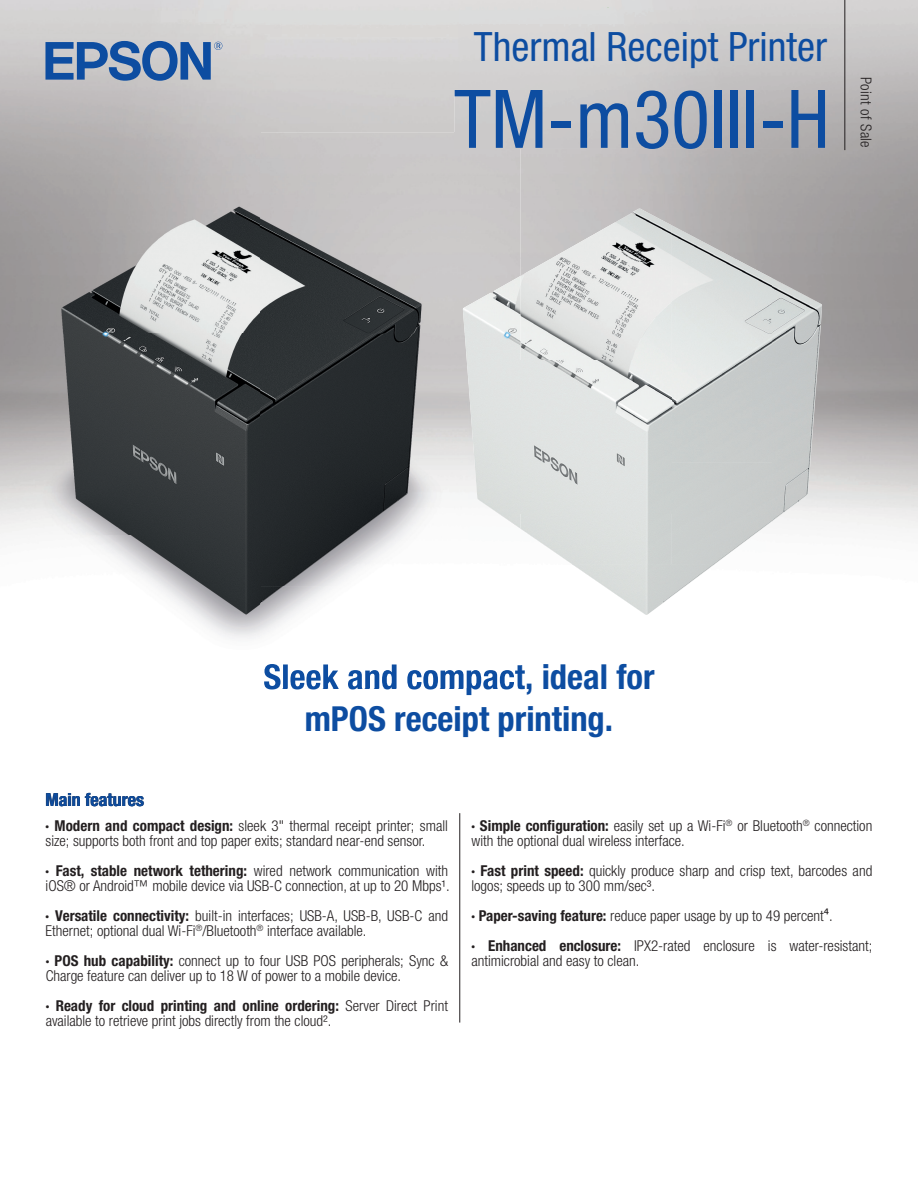
<style>
.page{position:relative;width:918px;height:1188px;background:#fff}
.page>*{position:absolute;margin:0;border:0;box-sizing:border-box;transform-origin:0 0}
.t1{font:condensed 81px "Helvetica Neue LT Std";color:#0d4da1}
.t2{font:condensed 40.5px "Helvetica Neue LT Std";color:#0d4da1}
.t3{font:700 condensed 34.5px/41.4px "Helvetica Neue LT Std";color:#0d4da1;text-align:center}
.t4{font:700 condensed 18px "Helvetica Neue LT Std";color:#0d4da1}
.t5{font:300 condensed 15px/15px "Helvetica Neue LT Std";color:#231f20}
.t6{font:300 condensed 15px "Helvetica Neue LT Std";letter-spacing:.025em;color:#231f20}
.s1{font-weight:700}
.s2{font-family:"Myriad Pro";font-weight:400;font-stretch:normal}
</style>
<div class="page">
<img style="left:455px;top:90px;width:370px;height:59px">
<img style="left:265px;top:665px;width:256px;height:23px">
<hr style="left:844px;top:0;width:1px;height:150px;background:#231f20">
<svg style="left:45px;top:41px;width:177px;height:40px;background:#6c8bb5"></svg>
<hr style="left:460px;top:813px;width:1px;height:210px;background:#231f20">
<img style="left:0;top:132px;width:520px;height:202px">
<img style="left:0;top:334px;width:463px;height:305px">
<img style="left:455px;top:132px;width:65px;height:17px">
<img style="left:264px;top:664px;width:256px;height:23px">
<img style="left:520px;top:209px;width:152px;height:355px">
<img style="left:671px;top:225px;width:101px;height:339px">
<img style="left:772px;top:278px;width:50px;height:243px">
<img style="left:572px;top:564px;width:143px;height:51px">
<img style="left:463px;top:276px;width:57px;height:252px">
<h2 class="t2" style="left:474px;top:24px;width:355px">Thermal Receipt Printer</h2>
<h1 class="t1" style="left:454px;top:72px;width:377px">TM-m30III-H</h1>
<p class="t6" style="left:875px;top:77px;width:73px;rotate:90deg">Point of Sale</p>
<h3 class="t3" style="left:263px;top:656px;width:393px">Sleek and compact, ideal for mPOS receipt printing.</h3>
<p class="t4" style="left:46px;top:788px;width:100px">Main features</p>
<p class="t5" style="left:46px;top:818px;width:404px"><span class="s1">· Modern and compact design:</span> sleek 3" thermal receipt printer; small size; supports both front and top paper exits; standard near-end sensor.</p>
<p class="t5" style="left:46px;top:863px;width:406px"><span class="s1">· Fast, stable network tethering:</span> wired network communication with iOS® or Android™ mobile device via USB-C connection, at up to 20 Mbps¹.</p>
<p class="t5" style="left:46px;top:908px;width:404px"><span class="s1">· Versatile connectivity:</span> built-in interfaces; USB-A, USB-B, USB-C and<br>Ethernet; optional dual Wi-Fi<sup>®</sup>/Bluetooth<sup>®</sup> interface available.</p>
<p class="t5" style="left:46px;top:953px;width:404px"><span class="s1">· POS hub capability:</span> connect up to four USB POS peripherals; Sync &amp;<br>Charge feature can deliver up to 18 W of power to a mobile device.</p>
<p class="t5" style="left:46px;top:998px;width:404px"><span class="s1">· Ready for cloud printing and online ordering:</span> Server Direct Print available to retrieve print jobs directly from the cloud².</p>
<p class="t5" style="left:471px;top:818px;width:402px"><span class="s1">· Simple configuration:</span> easily set up a Wi-Fi<sup>®</sup> or Bluetooth<sup>®</sup> connection with the optional dual wireless interface.</p>
<p class="t5" style="left:471px;top:863px;width:402px"><span class="s1">· Fast print speed:</span> quickly produce sharp and crisp text, barcodes and logos; speeds up to 300 mm/sec³.</p>
<p class="t5" style="left:471px;top:901px;width:402px;line-height:30px"><span class="s1">· Paper-saving feature:</span> reduce paper usage by up to 49 percent<span class="s2">4</span>.<br><span class="s1">· Enhanced enclosure:</span> IPX2-rated enclosure is water-resistant;</p>
<p class="t5" style="left:471px;top:953px;width:169px">antimicrobial and easy to clean.</p>
</div>
